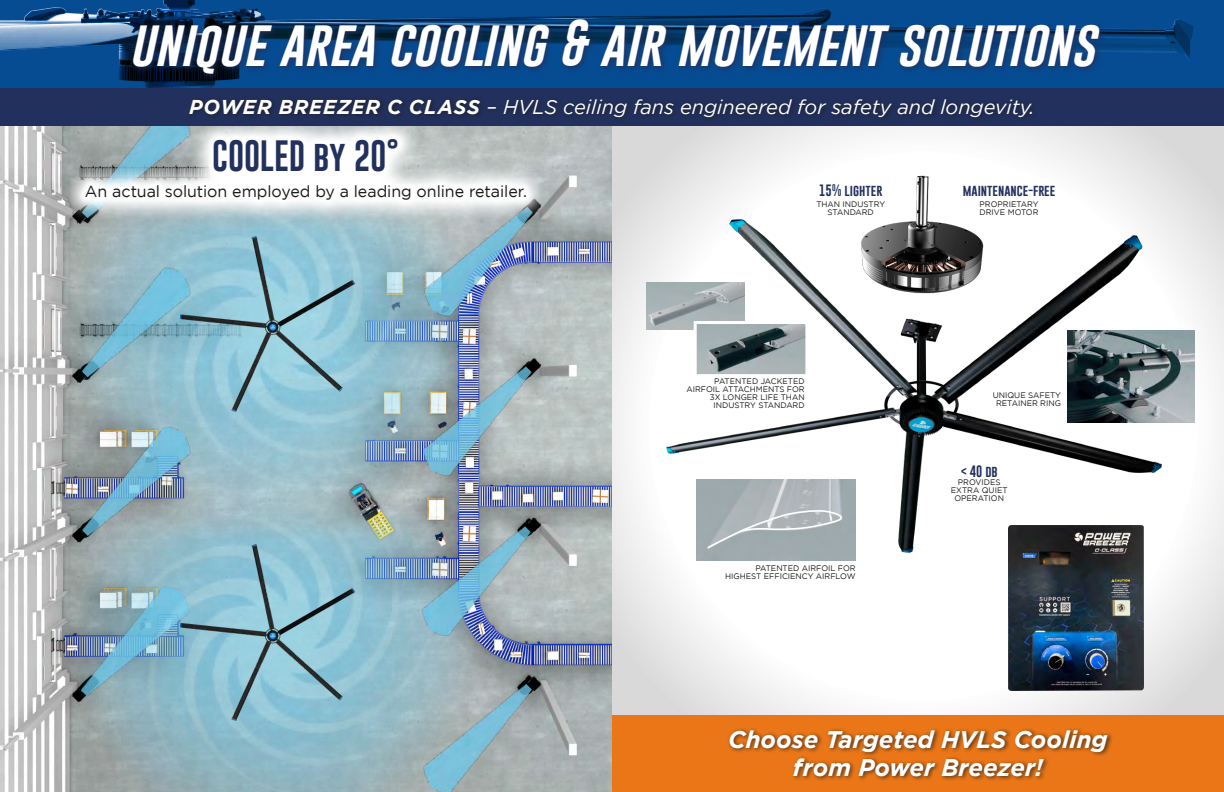
<style>
.page{position:relative;width:1224px;height:792px;background:#fff}
.page>*{position:absolute;margin:0;border:0;box-sizing:border-box;transform-origin:0 0}
.t1{font:italic 48px "Gobold";letter-spacing:.005em;color:#fff}
.t2{font:32px "Gobold";letter-spacing:-.005em;color:#22305d}
.t3{font:italic 700 24px/28px "Gotham";color:#fff;text-align:center}
.t4{font:italic 20px "Gotham";color:#fff}
.t5{font:16px "Gotham";letter-spacing:-.005em;color:#1c1c1a}
.t6{font:12px "Gobold";color:#22305d}
.t7{font:8px/8px "Gotham";color:#1c1c1a;text-align:center}
.s1{font-weight:700}
</style>
<div class="page">
<svg style="left:612px;top:126px;width:612px;height:590px"></svg>
<img style="left:0;top:126px;width:612px;height:666px">
<img style="left:25px;top:126px;width:489px;height:266px">
<img style="left:181px;top:236px;width:173px;height:156px">
<img style="left:60px;top:126px;width:144px;height:110px">
<img style="left:61px;top:251px;width:144px;height:141px">
<img style="left:25px;top:392px;width:489px;height:400px">
<img style="left:181px;top:544px;width:173px;height:176px">
<img style="left:408px;top:665px;width:144px;height:127px">
<img style="left:407px;top:507px;width:144px;height:144px">
<img style="left:408px;top:347px;width:144px;height:144px">
<img style="left:409px;top:187px;width:144px;height:144px">
<svg style="left:61px;top:126px;width:489px;height:98px"></svg>
<img style="left:857px;top:172px;width:129px;height:122px">
<img style="left:646px;top:283px;width:99px;height:47px">
<svg style="left:692px;top:320px;width:118px;height:59px"></svg>
<img style="left:696px;top:479px;width:160px;height:81px">
<svg style="left:707px;top:510px;width:136px;height:39px;background:#acb5b8"></svg>
<div style="left:612px;top:716px;width:612px;height:76px;background:#ea7617"></div>
<div style="left:727px;top:727px;width:386px;height:55px;background:#1c1c1a;opacity:.75"></div>
<img style="left:1067px;top:331px;width:128px;height:92px">
<img style="left:0;top:0;width:1224px;height:88px">
<div style="left:0;top:88px;width:1224px;height:38px;background:#22305d"></div>
<div style="left:187px;top:96px;width:851px;height:27px;background:#1c1c1a;opacity:.75"></div>
<div style="left:129px;top:15px;width:979px;height:67px;background:#22305d;opacity:.85"></div>
<img style="left:1009px;top:525px;width:134px;height:165px">
<h1 class="t1" style="left:129px;top:12px;width:967px">UNIQUE AREA COOLING &amp; AIR MOVEMENT SOLUTIONS</h1>
<h3 class="t4" style="left:189px;top:96px;width:847px"><span class="s1">POWER BREEZER C CLASS</span> – HVLS ceiling fans engineered for safety and longevity.</h3>
<h2 class="t2" style="left:212px;top:135px;width:189px">COOLED by 20°</h2>
<h3 class="t5" style="left:85px;top:183px;width:444px">An actual solution employed by a leading online retailer.</h3>
<h3 class="t6" style="left:819px;top:183px;width:65px">15% lighter</h3>
<p class="t7" style="left:816px;top:200px;width:70px">THAN INDUSTRY<br>STANDARD</p>
<p class="t7" style="left:687px;top:377px;width:120px;text-align:right">PATENTED JACKETED<br>AIRFOIL ATTACHMENTS FOR<br>3X LONGER LIFE THAN<br>INDUSTRY STANDARD</p>
<p class="t7" style="left:725px;top:565px;width:132px;text-align:right">PATENTED AIRFOIL FOR<br>HIGHEST EFFICIENCY AIRFLOW</p>
<h3 class="t6" style="left:963px;top:183px;width:94px">maintenance-free</h3>
<p class="t7" style="left:980px;top:200px;width:60px;text-align:left">PROPRIETARY<br>DRIVE MOTOR</p>
<p class="t7" style="left:993px;top:391px;width:70px">UNIQUE SAFETY<br>RETAINER RING</p>
<h3 class="t6" style="left:961px;top:463px;width:38px">&lt; 40 db</h3>
<p class="t7" style="left:951px;top:478px;width:58px">PROVIDES<br>EXTRA QUIET<br>OPERATION</p>
<h3 class="t3" style="left:728px;top:725px;width:381px">Choose Targeted HVLS Cooling from Power Breezer!</h3>
</div>
